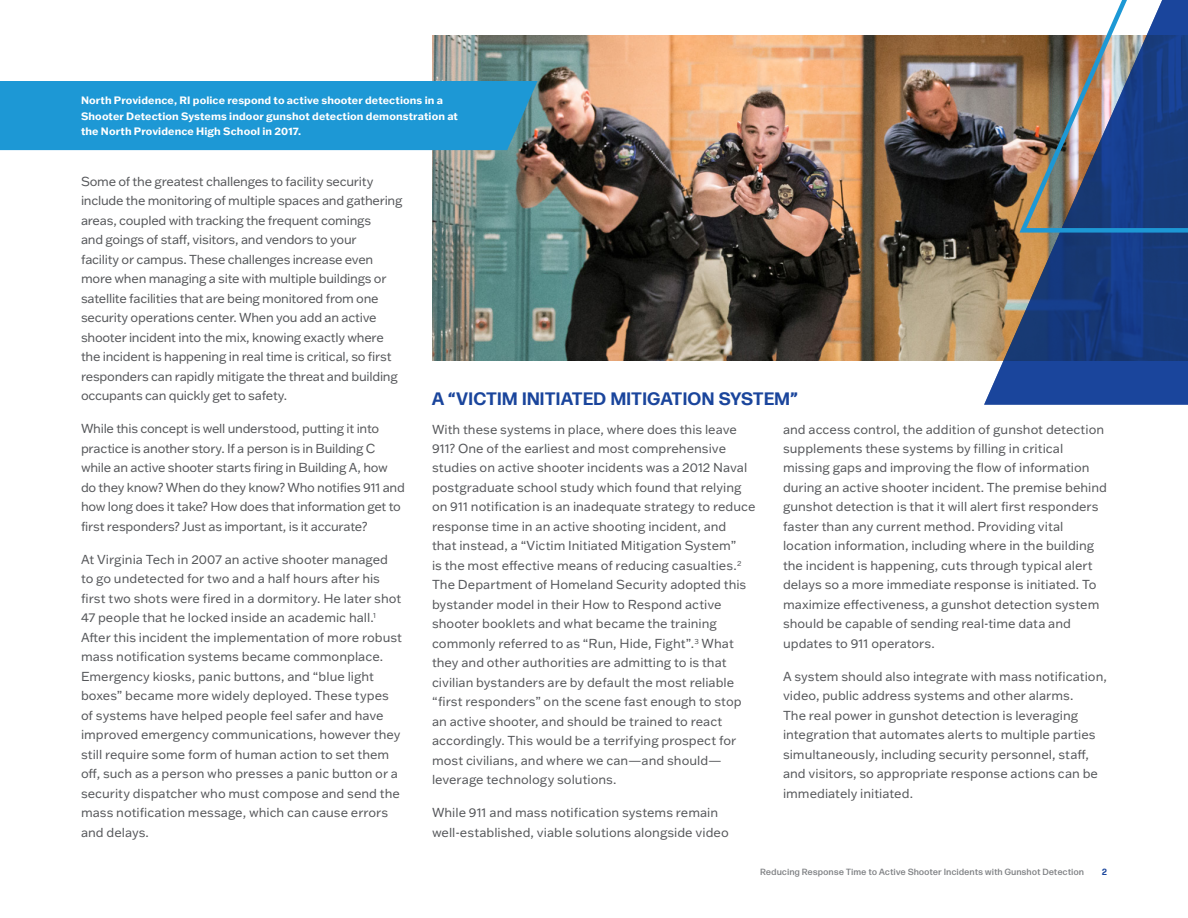
<style>
.page{position:relative;width:1188px;height:918px;background:#fff}
.page>*{position:absolute;margin:0;border:0;box-sizing:border-box;transform-origin:0 0}
.t1{font:700 18px "Forma DJR Display";letter-spacing:.05em;color:#1a459c}
.t2{font:12.75px/19.5px "Franklin Gothic ATF";color:#55575a}
.t3{font:12.75px/19.5px "Franklin Gothic ATF";letter-spacing:-.02em;color:#55575a}
.t4{font:700 10.5px/15px "Franklin Gothic ATF";letter-spacing:.01em;color:#fff}
.t5{font:500 9px "Forma DJR Display";letter-spacing:.06em;color:#808285}
.t6{font:700 9px "Forma DJR Display";color:#1a459c}
</style>
<div class="page">
<img style="left:432px;top:35px;width:552px;height:326px">
<svg style="left:984px;top:35px;width:204px;height:370px"></svg>
<img style="left:1017px;top:0;width:171px;height:236px">
<div style="left:0;top:81px;width:538px;height:69px;background:#1d98d5"></div>
<p class="t4" style="left:81px;top:93px;width:379px">North Providence, RI police respond to active shooter detections in a<br>Shooter Detection Systems indoor gunshot detection demonstration at the North Providence High School in 2017.</p>
<p class="t3" style="left:81px;top:171px;width:323px">Some of the greatest challenges to facility security include the monitoring of multiple spaces and gathering areas, coupled with tracking the frequent comings<br>and goings of staff, visitors, and vendors to your<br>facility or campus. These challenges increase even more when managing a site with multiple buildings or satellite facilities that are being monitored from one security operations center. When you add an active shooter incident into the mix, knowing exactly where the incident is happening in real time is critical, so first responders can rapidly mitigate the threat and building occupants can quickly get to safety.</p>
<p class="t3" style="left:81px;top:419px;width:325px">While this concept is well understood, putting it into practice is another story. If a person is in Building C while an active shooter starts firing in Building A, how do they know? When do they know? Who notifies 911 and how long does it take? How does that information get to first responders? Just as important, is it accurate?</p>
<p class="t2" style="left:81px;top:549px;width:323px">At Virginia Tech in 2007 an active shooter managed to go undetected for two and a half hours after his first two shots were fired in a dormitory. He later shot 47 people that he locked inside an academic hall.<sup>1<br></sup>After this incident the implementation of more robust mass notification systems became commonplace.<br>Emergency kiosks, panic buttons, and “blue light boxes” became more widely deployed. These types of systems have helped people feel safer and have improved emergency communications, however they still require some form of human action to set them off, such as a person who presses a panic button or a security dispatcher who must compose and send the mass notification message, which can cause errors and delays.</p>
<h1 class="t1" style="left:432px;top:387px;width:367px">A “VICTIM INITIATED MITIGATION SYSTEM”</h1>
<p class="t2" style="left:783px;top:419px;width:325px">and access control, the addition of gunshot detection supplements these systems by filling in critical missing gaps and improving the flow of information during an active shooter incident. The premise behind gunshot detection is that it will alert first responders faster than any current method. Providing vital location information, including where in the building the incident is happening, cuts through typical alert delays so a more immediate response is initiated. To maximize effectiveness, a gunshot detection system should be capable of sending real-time data and updates to 911 operators.</p>
<p class="t2" style="left:783px;top:666px;width:325px">A system should also integrate with mass notification, video, public address systems and other alarms.<br>The real power in gunshot detection is leveraging integration that automates alerts to multiple parties simultaneously, including security personnel, staff, and visitors, so appropriate response actions can be immediately initiated.</p>
<p class="t2" style="left:432px;top:419px;width:325px">With these systems in place, where does this leave 911? One of the earliest and most comprehensive studies on active shooter incidents was a 2012 Naval postgraduate school study which found that relying on 911 notification is an inadequate strategy to reduce response time in an active shooting incident, and<br>that instead, a “Victim Initiated Mitigation System”<br>is the most effective means of reducing casualties.<sup>2<br></sup>The Department of Homeland Security adopted this bystander model in their How to Respond active shooter booklets and what became the training commonly referred to as “Run, Hide, Fight”.<sup>3</sup> What they and other authorities are admitting to is that civilian bystanders are by default the most reliable “first responders” on the scene fast enough to stop an active shooter, and should be trained to react accordingly. This would be a terrifying prospect for most civilians, and where we can—and should— leverage technology solutions.</p>
<p class="t2" style="left:432px;top:803px;width:298px">While 911 and mass notification systems remain well-established, viable solutions alongside video</p>
<p class="t5" style="left:761px;top:867px;width:325px">Reducing Response Time to Active Shooter Incidents with Gunshot Detection</p>
<p class="t6" style="left:1102px;top:867px;width:6px">2</p>
</div>
